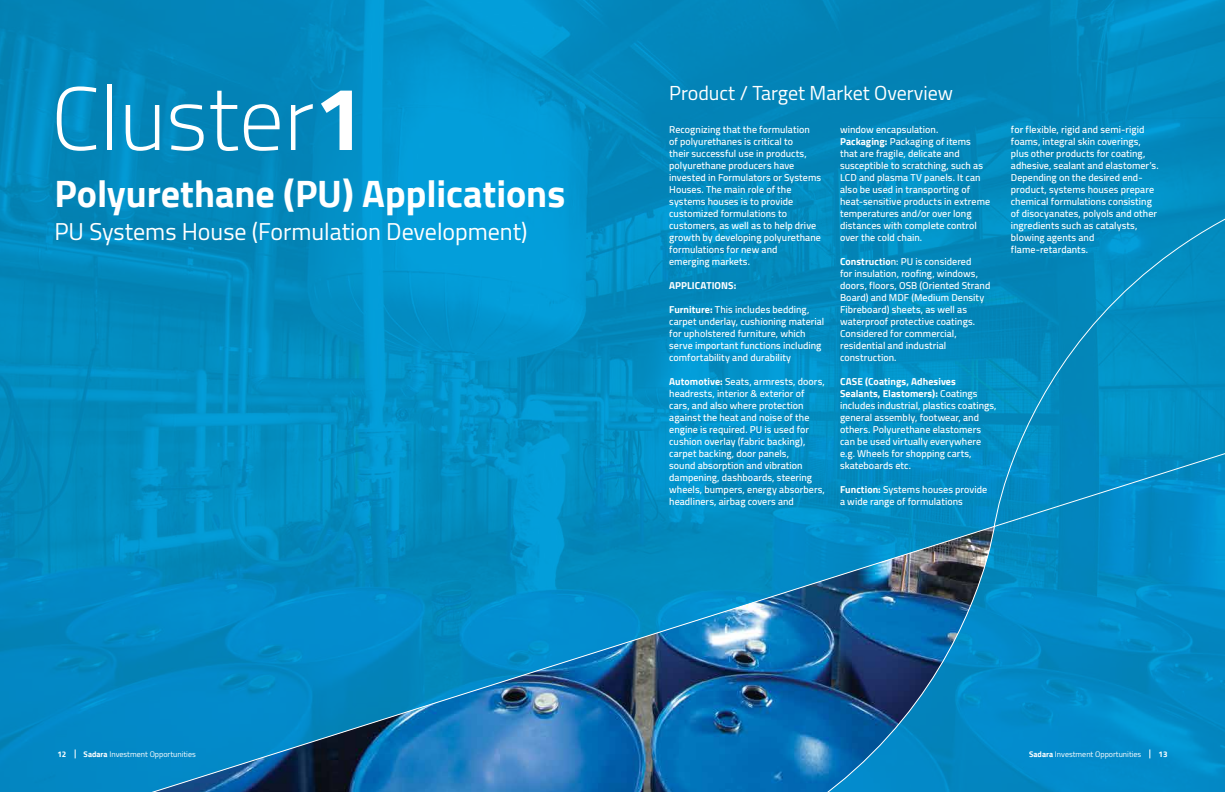
<style>
.page{position:relative;width:1225px;height:792px;background:#fff}
.page>*{position:absolute;margin:0;border:0;box-sizing:border-box;transform-origin:0 0}
.t1{font:300 90px "Cairo";color:#fff}
.t2{font:700 38px "Cairo";color:#fff}
.t3{font:24px "Cairo";color:#fff}
.t4{font:20px "Cairo";color:#fff}
.t5{font:600 10px/12px "Cairo";letter-spacing:.005em;color:#fff}
.t6{font:700 10px "Cairo";letter-spacing:.005em;color:#fff}
.t7{font:8px "Cairo";color:#fff}
.t8{font:700 8px "Cairo";color:#fff}
.s1{font-weight:700}
</style>
<div class="page">
<img style="left:0;top:0;width:1225px;height:792px">
<svg style="left:993px;top:146px;width:232px;height:382px;background:#048cc0"></svg>
<svg style="left:18px;top:525px;width:977px;height:267px;background:#0e7cb5"></svg>
<h1 class="t1" style="left:51px;top:45px;width:315px">Cluster<span class="s1">1</span></h1>
<h3 class="t4" style="left:669px;top:76px;width:285px">Product / Target Market Overview</h3>
<p class="t5" style="left:669px;top:123px;width:153px">Recognizing that the formulation<br>of polyurethanes is critical to<br>their successful use in products, polyurethane producers have invested in Formulators or Systems<br>Houses. The main role of the systems houses is to provide customized formulations to customers, as well as to help drive growth by developing polyurethane formulations for new and<br>emerging markets.</p>
<p class="t6" style="left:669px;top:280px;width:69px">APPLICATIONS:</p>
<p class="t5" style="left:669px;top:303px;width:157px"><span class="s1">Furniture:</span> This includes bedding, carpet underlay, cushioning material for upholstered furniture, which serve important functions including comfortability and durability</p>
<p class="t5" style="left:669px;top:375px;width:157px"><span class="s1">Automotive:</span> Seats, armrests, doors, headrests, interior &amp; exterior of cars, and also where protection against the heat and noise of the engine is required. PU is used for cushion overlay (fabric backing), carpet backing, door panels,<br>sound absorption and vibration dampening, dashboards, steering wheels, bumpers, energy absorbers, headliners, airbag covers and</p>
<p class="t5" style="left:840px;top:123px;width:152px">window encapsulation.<br><span class="s1">Packaging:</span> Packaging of items that are fragile, delicate and susceptible to scratching, such as<br>LCD and plasma TV panels. It can also be used in transporting of heat-sensitive products in extreme temperatures and/or over long distances with complete control over the cold chain.</p>
<p class="t5" style="left:840px;top:255px;width:152px"><span class="s1">Constructio</span>n: PU is considered<br>for insulation, roofing, windows, doors, floors, OSB (Oriented Strand<br>Board) and MDF (Medium Density<br>Fibreboard) sheets, as well as waterproof protective coatings.<br>Considered for commercial, residential and industrial construction.</p>
<p class="t5" style="left:840px;top:375px;width:158px"><span class="s1">CASE (Coatings, Adhesives<br>Sealants, Elastomers):</span> Coatings includes industrial, plastics coatings, general assembly, footwear, and others. Polyurethane elastomers can be used virtually everywhere e.g. Wheels for shopping carts, skateboards etc.</p>
<p class="t5" style="left:840px;top:483px;width:149px"><span class="s1">Function:</span> Systems houses provide a wide range of formulations</p>
<h2 class="t2" style="left:55px;top:172px;width:512px">Polyurethane (PU) Applications</h2>
<h3 class="t3" style="left:55px;top:212px;width:474px">PU Systems House (Formulation Development)</h3>
<p class="t5" style="left:1011px;top:123px;width:149px">for flexible, rigid and semi-rigid foams, integral skin coverings, plus other products for coating, adhesive, sealant and elastomer’s.<br>Depending on the desired end&shy;product, systems houses prepare chemical formulations consisting of disocyanates, polyols and other ingredients such as catalysts, blowing agents and flame-retardants.</p>
<p class="t8" style="left:57px;top:749px;width:10px">12</p>
<p class="t7" style="left:84px;top:747px;width:114px"><span class="s1">Sadara</span> Investment Opportunities</p>
<p class="t7" style="left:1029px;top:747px;width:114px"><span class="s1">Sadara</span> Investment Opportunities</p>
<p class="t8" style="left:1158px;top:749px;width:10px">13</p>
</div>
